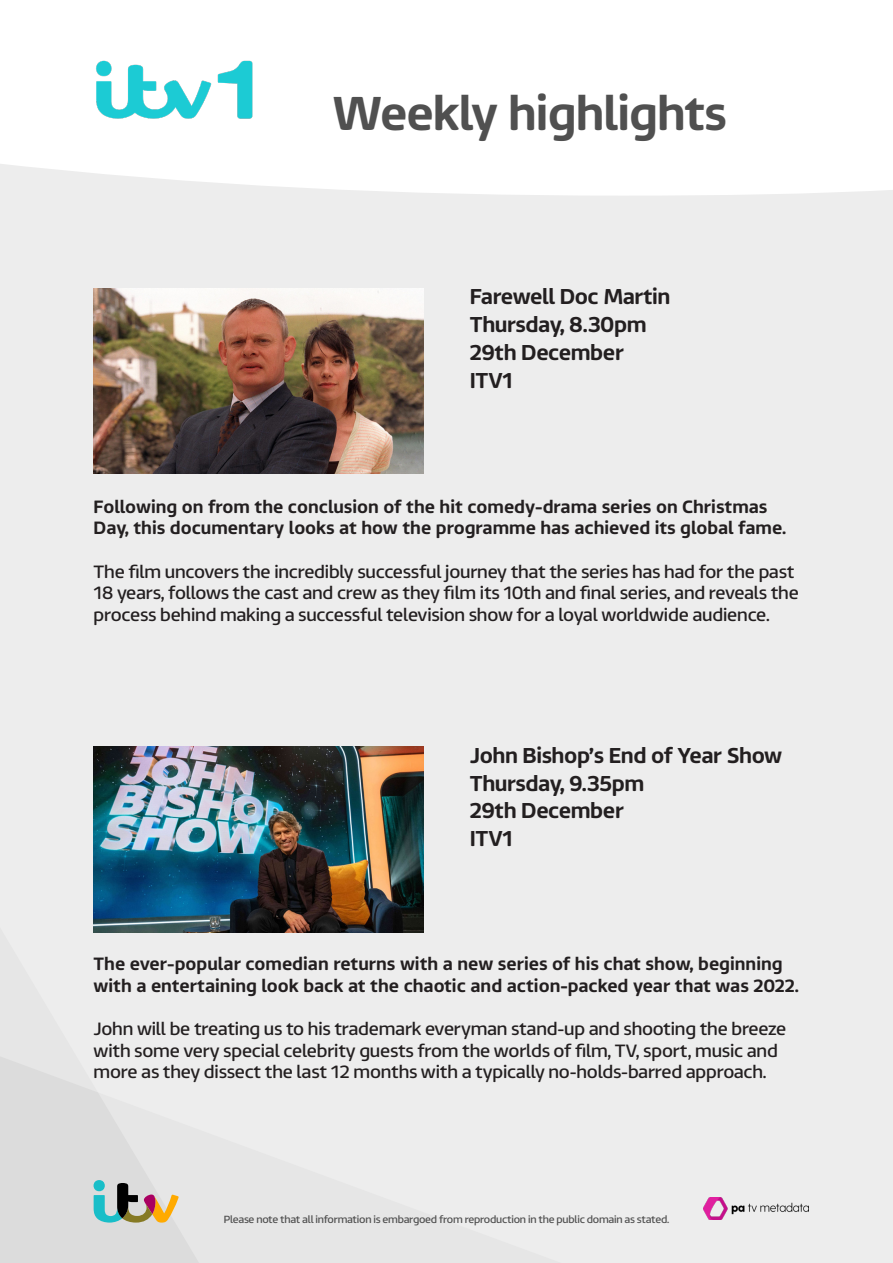
<style>
.page{position:relative;width:893px;height:1263px;background:#ededed}
.page>*{position:absolute;margin:0;border:0;box-sizing:border-box;transform-origin:0 0}
.t1{font:500 48px "ITV Reem";letter-spacing:-.02em;color:#505050}
.Programme_Heading{font:500 21.75px "ITV Reem";letter-spacing:-.02em;color:#231f20}
.Intro_Text{font:18px/21.6px "ITV Reem";letter-spacing:-.01em;color:#231f20}
.Intro_Text-2{font:500 18px/21.6px "ITV Reem";color:#231f20}
.t2{font:10.5px "ITV Reem";letter-spacing:-.02em;color:#505050}
</style>
<div class="page">
<svg style="left:0;top:1056px;width:199px;height:207px"></svg>
<div style="left:0;top:0;width:893px;height:196px;background:#fff"></div>
<img style="left:94px;top:57px;width:162px;height:65px">
<img style="left:94px;top:288px;width:329px;height:185px">
<img style="left:94px;top:747px;width:329px;height:185px">
<img style="left:704px;top:1197px;width:104px;height:22px">
<h1 class="t1" style="left:332px;top:71px;width:397px">Weekly highlights</h1>
<p class="Programme_Heading" style="left:470px;top:278px;width:202px">Farewell Doc Martin</p>
<p class="Programme_Heading" style="left:470px;top:306px;width:178px">Thursday, 8.30pm</p>
<p class="Programme_Heading" style="left:470px;top:334px;width:155px">29th December</p>
<p class="Programme_Heading" style="left:470px;top:361px;width:45px">ITV1</p>
<p class="Intro_Text-2" style="left:94px;top:494px;width:694px">Following on from the conclusion of the hit comedy-drama series on Christmas<br>Day, this documentary looks at how the programme has achieved its global fame.</p>
<p class="Intro_Text" style="left:94px;top:558px;width:707px">The film uncovers the incredibly successful journey that the series has had for the past<br>18 years, follows the cast and crew as they film its 10th and final series, and reveals the process behind making a successful television show for a loyal worldwide audience.</p>
<p class="Programme_Heading" style="left:470px;top:737px;width:314px">John Bishop’s End of Year Show</p>
<p class="Programme_Heading" style="left:470px;top:764px;width:176px">Thursday, 9.35pm</p>
<p class="Programme_Heading" style="left:470px;top:792px;width:155px">29th December</p>
<p class="Programme_Heading" style="left:470px;top:820px;width:45px">ITV1</p>
<p class="Intro_Text-2" style="left:94px;top:951px;width:707px">The ever-popular comedian returns with a new series of his chat show, beginning with a entertaining look back at the chaotic and action-packed year that was 2022.</p>
<p class="Intro_Text" style="left:94px;top:1016px;width:694px">John will be treating us to his trademark everyman stand-up and shooting the breeze with some very special celebrity guests from the worlds of film, TV, sport, music and more as they dissect the last 12 months with a typically no-holds-barred approach.</p>
<p class="t2" style="left:224px;top:1210px;width:447px">Please note that all information is embargoed from reproduction in the public domain as stated.</p>
</div>
